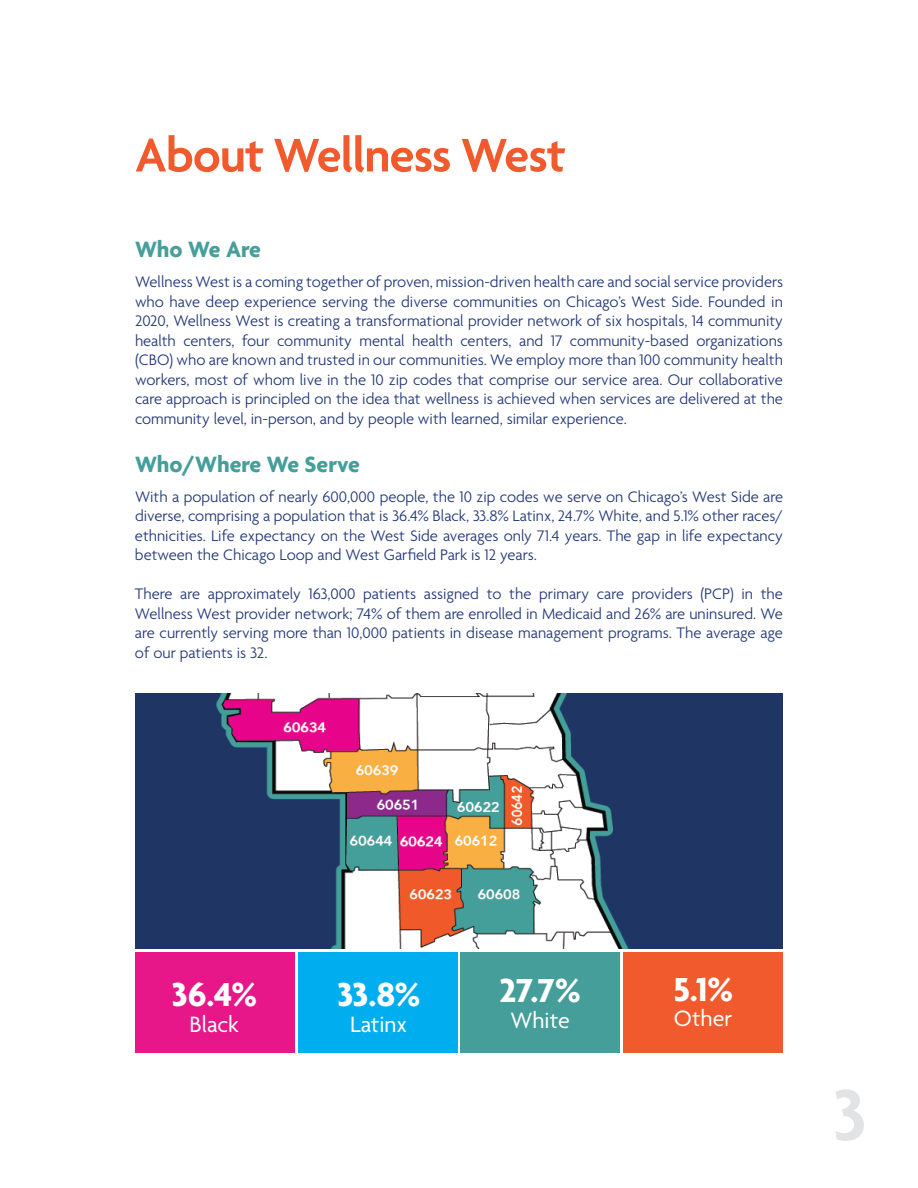
<style>
.page{position:relative;width:918px;height:1188px;background:#fff}
.page>*{position:absolute;margin:0;border:0;box-sizing:border-box;transform-origin:0 0}
.t1{font:600 78px "Agenda";color:#e2e3e4}
.t2{font:600 51px "Agenda";letter-spacing:-.02em;color:#f15a2c}
.t3{font:700 36px "Agenda";color:#fff}
.t4{font:700 24px "Agenda";color:#459e9a}
.t5{font:24px "Agenda";color:#fff}
.t6{font:300 16.5px/19.5px "Agenda";color:#213575;text-align:justify}
</style>
<div class="page">
<div style="left:135px;top:693px;width:648px;height:255px;background:#1f3564"></div>
<img style="left:216px;top:693px;width:412px;height:255px">
<div style="left:135px;top:953px;width:160px;height:100px;background:#e71789"></div>
<div style="left:298px;top:953px;width:160px;height:100px;background:#00aeef"></div>
<div style="left:460px;top:953px;width:160px;height:100px;background:#459e9a"></div>
<div style="left:623px;top:953px;width:160px;height:100px;background:#f15a2c"></div>
<h2 class="t2" style="left:135px;top:128px;width:432px">About Wellness West</h2>
<h3 class="t4" style="left:135px;top:236px;width:127px">Who We Are</h3>
<p class="t6" style="left:135px;top:273px;width:650px">Wellness West is a coming together of proven, mission-driven health care and social service providers who have deep experience serving the diverse communities on Chicago’s West Side. Founded in 2020, Wellness West is creating a transformational provider network of six hospitals, 14 community health centers, four community mental health centers, and 17 community-based organizations (CBO) who are known and trusted in our communities. We employ more than 100 community health workers, most of whom live in the 10 zip codes that comprise our service area. Our collaborative care approach is principled on the idea that wellness is achieved when services are delivered at the community level, in-person, and by people with learned, similar experience.</p>
<h3 class="t4" style="left:135px;top:451px;width:226px">Who/Where We Serve</h3>
<p class="t6" style="left:135px;top:488px;width:650px">With a population of nearly 600,000 people, the 10 zip codes we serve on Chicago’s West Side are diverse, comprising a population that is 36.4% Black, 33.8% Latinx, 24.7% White, and 5.1% other races/ ethnicities. Life expectancy on the West Side averages only 71.4 years. The gap in life expectancy between the Chicago Loop and West Garfield Park is 12 years.</p>
<p class="t6" style="left:135px;top:585px;width:649px">There are approximately 163,000 patients assigned to the primary care providers (PCP) in the Wellness West provider network; 74% of them are enrolled in Medicaid and 26% are uninsured. We are currently serving more than 10,000 patients in disease management programs. The average age of our patients is 32.</p>
<h3 class="t3" style="left:171px;top:975px;width:87px">36.4%</h3>
<h3 class="t5" style="left:190px;top:1011px;width:51px">Black</h3>
<h3 class="t3" style="left:337px;top:975px;width:85px">33.8%</h3>
<h3 class="t5" style="left:350px;top:1011px;width:59px">Latinx</h3>
<h3 class="t3" style="left:499px;top:972px;width:83px">27.7%</h3>
<h3 class="t5" style="left:510px;top:1007px;width:61px">White</h3>
<h3 class="t3" style="left:673px;top:970px;width:61px">5.1%</h3>
<h3 class="t5" style="left:674px;top:1006px;width:60px">Other</h3>
<h1 class="t1" style="left:832px;top:1073px;width:36px">3</h1>
</div>
